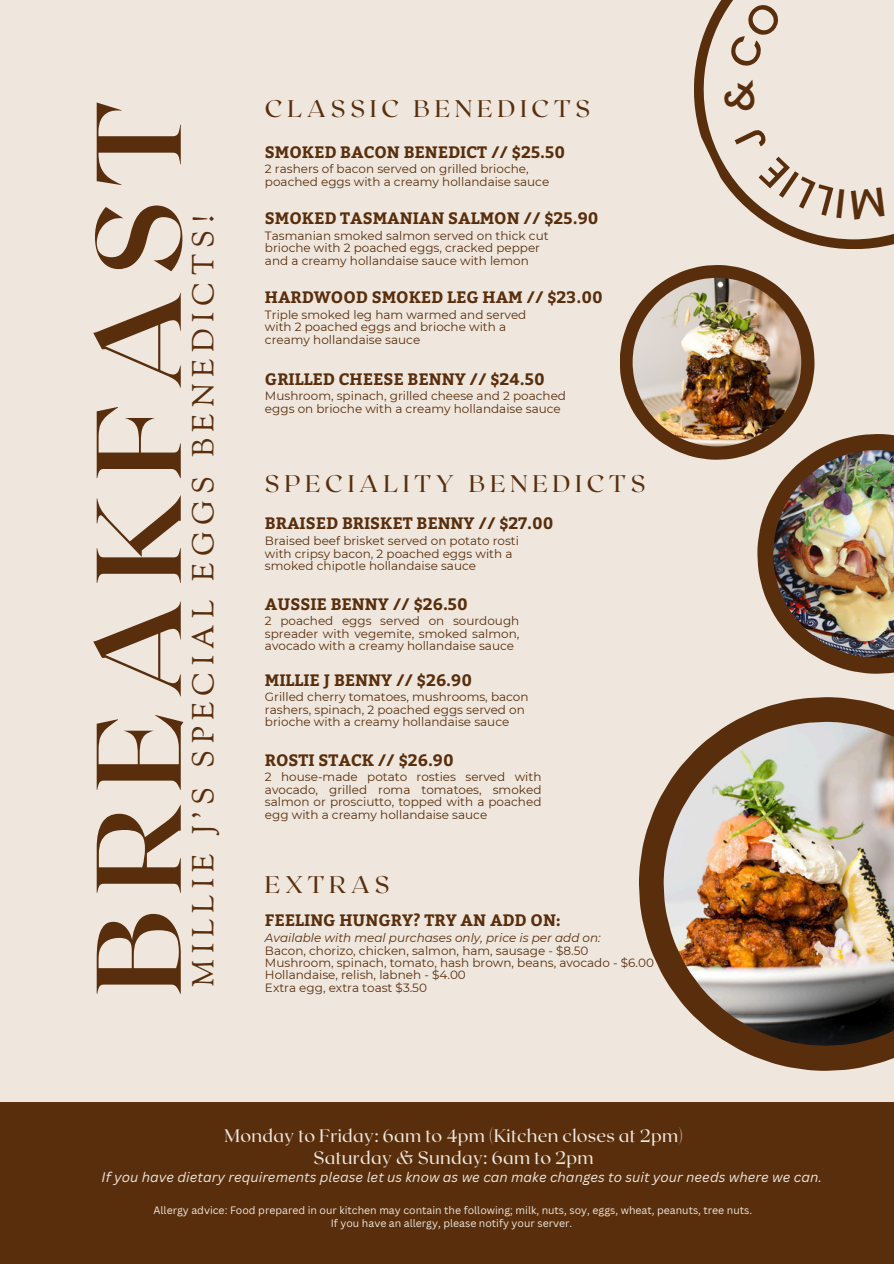
<style>
.page{position:relative;width:894px;height:1264px;background:#fff}
.page>*{position:absolute;margin:0;border:0;box-sizing:border-box;transform-origin:0 0}
.t1{font:700 120px "Roxborough CF";letter-spacing:.12em;color:#592e0d}
.t2{font:30px "Sorts Mill Goudy";letter-spacing:.215em;color:#592e0d}
.t3{font:24px "Roxborough CF";letter-spacing:.2em;color:#592e0d}
.t4{font:18px/21.3px "Roxborough CF";letter-spacing:.015em;color:#efe7dd;text-align:center}
.t5{font:700 16.5px "Bitter";color:#592e0d}
.t6{font:italic 13.5px "Canva Sans";color:#efe7dd}
.t7{font:12px/12.3px "Montserrat";color:#592e0d}
.t8{font:10.5px/13.5px "Canva Sans";color:#efe7dd;text-align:center}
.s1{font-style:italic}
</style>
<div class="page">
<div style="left:0;top:0;width:893px;height:1263px;background:#efe7dd"></div>
<div style="left:0;top:1102px;width:893px;height:161px;background:#592e0d"></div>
<svg style="left:639px;top:697px;width:254px;height:373px"></svg>
<svg style="left:694px;top:0;width:199px;height:249px"></svg>
<img style="left:663px;top:722px;width:230px;height:323px">
<svg style="left:620px;top:265px;width:194px;height:195px"></svg>
<img style="left:632px;top:278px;width:169px;height:168px">
<svg style="left:757px;top:434px;width:136px;height:239px"></svg>
<img style="left:773px;top:450px;width:120px;height:207px">
<svg style="left:850px;top:187px;width:34px;height:33px"></svg>
<svg style="left:734px;top:128px;width:110px;height:90px"></svg>
<svg style="left:722px;top:80px;width:32px;height:32px"></svg>
<svg style="left:726px;top:0;width:57px;height:70px"></svg>
<h6 class="t1" style="left:61px;top:995px;width:895px;rotate:-90deg">BREAKFAST</h6>
<p class="t2" style="left:185px;top:987px;width:773px;rotate:-90deg">MILLIE J’S SPECIAL EGGS BENEDICTS!</p>
<h6 class="t3" style="left:265px;top:92px;width:326px">CLASSIC BENEDICTS</h6>
<p class="t5" style="left:265px;top:140px;width:301px">SMOKED BACON BENEDICT // $25.50</p>
<p class="t7" style="left:265px;top:163px;width:286px">2 rashers of bacon served on grilled brioche, poached eggs with a creamy hollandaise sauce</p>
<p class="t5" style="left:265px;top:206px;width:335px">SMOKED TASMANIAN SALMON // $25.90</p>
<p class="t7" style="left:265px;top:229px;width:285px">Tasmanian smoked salmon served on thick cut brioche with 2 poached eggs, cracked pepper and a creamy hollandaise sauce with lemon</p>
<p class="t5" style="left:265px;top:285px;width:339px">HARDWOOD SMOKED LEG HAM // $23.00</p>
<p class="t7" style="left:265px;top:308px;width:263px">Triple smoked leg ham warmed and served with 2 poached eggs and brioche with a creamy hollandaise sauce</p>
<p class="t5" style="left:265px;top:367px;width:281px">GRILLED CHEESE BENNY // $24.50</p>
<p class="t7" style="left:265px;top:390px;width:302px">Mushroom, spinach, grilled cheese and 2 poached eggs on brioche with a creamy hollandaise sauce</p>
<h6 class="t3" style="left:265px;top:468px;width:382px">SPECIALITY BENEDICTS</h6>
<p class="t5" style="left:265px;top:511px;width:290px">BRAISED BRISKET BENNY // $27.00</p>
<p class="t7" style="left:265px;top:534px;width:255px">Braised beef brisket served on potato rosti with cripsy bacon, 2 poached eggs with a smoked chipotle hollandaise sauce</p>
<p class="t5" style="left:265px;top:592px;width:204px">AUSSIE BENNY // $26.50</p>
<h3 class="t7" style="left:265px;top:614px;width:256px;text-align:justify">2 poached eggs served on sourdough spreader with vegemite, smoked salmon, avocado with a creamy hollandaise sauce</h3>
<p class="t5" style="left:265px;top:667px;width:208px">MILLIE J BENNY // $26.90</p>
<p class="t7" style="left:265px;top:691px;width:265px">Grilled cherry tomatoes, mushrooms, bacon rashers, spinach, 2 poached eggs served on brioche with a creamy hollandaise sauce</p>
<p class="t5" style="left:265px;top:747px;width:190px">ROSTI STACK // $26.90</p>
<p class="t7" style="left:265px;top:771px;width:278px;text-align:justify">2 house-made potato rosties served with avocado, grilled roma tomatoes, smoked salmon or prosciutto, topped with a poached egg with a creamy hollandaise sauce</p>
<h3 class="t3" style="left:265px;top:868px;width:126px">EXTRAS</h3>
<p class="t5" style="left:265px;top:908px;width:297px">FEELING HUNGRY? TRY AN ADD ON:</p>
<p class="t7" style="left:265px;top:931px;width:390px"><span class="s1">Available with meal purchases only, price is per add on:<br></span>Bacon, chorizo, chicken, salmon, ham, sausage - $8.50<br>Mushroom, spinach, tomato, hash brown, beans, avocado - $6.00<br>Hollandaise, relish, labneh - $4.00<br>Extra egg, extra toast $3.50</p>
<h6 class="t4" style="left:224px;top:1124px;width:459px">Monday to Friday: 6am to 4pm (Kitchen closes at 2pm)<br>Saturday &amp; Sunday: 6am to 2pm</h6>
<h6 class="t6" style="left:102px;top:1167px;width:721px">If you have dietary requirements please let us know as we can make changes to suit your needs where we can.</h6>
<p class="t8" style="left:153px;top:1202px;width:600px">Allergy advice: Food prepared in our kitchen may contain the following; milk, nuts, soy, eggs, wheat, peanuts, tree nuts.<br>If you have an allergy, please notify your server.</p>
</div>
